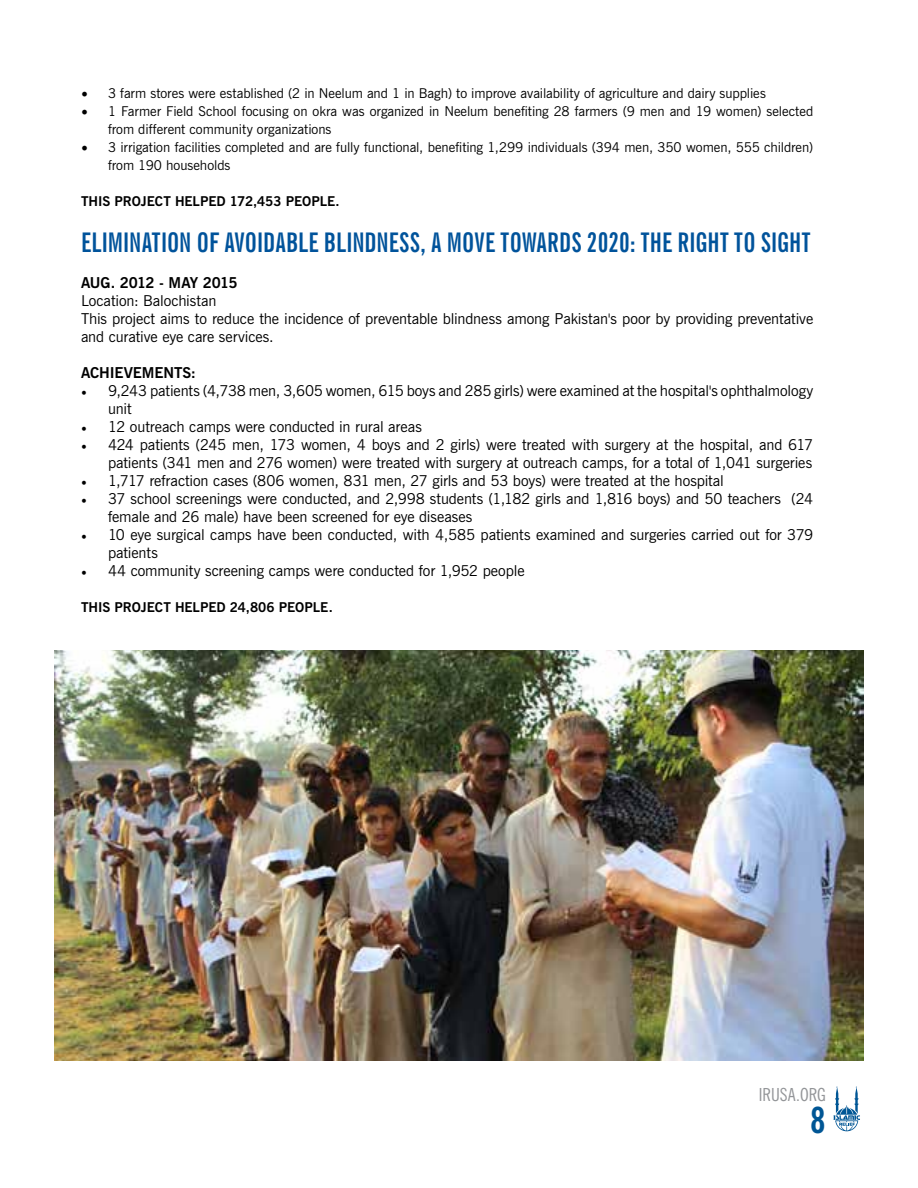
<style>
.page{position:relative;width:918px;height:1188px;background:#fff}
.page>*{position:absolute;margin:0;border:0;box-sizing:border-box;transform-origin:0 0}
.t1{font:700 condensed 36px "News Gothic BT";color:#005695}
.t2{font:700 extra-condensed 27px "News Gothic BT";letter-spacing:.005em;color:#00539b}
.t3{font:condensed 18px "News Gothic BT";color:#939598}
.t4{font:15px/18px "News Gothic BT";letter-spacing:-.005em;color:#000}
.t5{font:700 15px "News Gothic BT";letter-spacing:-.03em;color:#000}
.t6{font:700 15px "News Gothic BT";letter-spacing:-.01em;color:#000}
.t7{font:13.5px/18px "News Gothic BT";letter-spacing:-.005em;color:#000}
.t8{font:700 13.5px "News Gothic BT";letter-spacing:-.005em;color:#000}
.s1{font-family:"Minion Pro";font-size:18px}
.s2{font-family:"Minion Pro"}
</style>
<div class="page">
<svg style="left:833px;top:1086px;width:27px;height:45px"></svg>
<img style="left:54px;top:650px;width:810px;height:411px">
<p class="t7" style="left:81px;top:84px;width:686px"><span class="s1">•</span> 3 farm stores were established (2 in Neelum and 1 in Bagh) to improve availability of agriculture and dairy supplies</p>
<p class="t7" style="left:108px;top:102px;width:707px;text-indent:-27px"><span class="s1">•</span> 1 Farmer Field School focusing on okra was organized in Neelum benefiting 28 farmers (9 men and 19 women) selected from different community organizations</p>
<p class="t7" style="left:108px;top:138px;width:707px;text-indent:-27px"><span class="s1">•</span> 3 irrigation facilities completed and are fully functional, benefiting 1,299 individuals (394 men, 350 women, 555 children) from 190 households</p>
<p class="t8" style="left:81px;top:193px;width:260px">THIS PROJECT HELPED 172,453 PEOPLE.</p>
<h2 class="t2" style="left:81px;top:226px;width:731px">ELIMINATION OF AVOIDABLE BLINDNESS, A MOVE TOWARDS 2020: THE RIGHT TO SIGHT</h2>
<p class="t5" style="left:81px;top:274px;width:158px">AUG. 2012 - MAY 2015</p>
<p class="t4" style="left:81px;top:292px;width:734px">Location: Balochistan<br>This project aims to reduce the incidence of preventable blindness among Pakistan's poor by providing preventative and curative eye care services.</p>
<p class="t6" style="left:81px;top:364px;width:117px">ACHIEVEMENTS:</p>
<p class="t4" style="left:108px;top:382px;width:707px;text-indent:-27px"><span class="s2">•</span> 9,243 patients (4,738 men, 3,605 women, 615 boys and 285 girls) were examined at the hospital's ophthalmology unit</p>
<p class="t4" style="left:81px;top:418px;width:342px"><span class="s2">•</span> 12 outreach camps were conducted in rural areas</p>
<p class="t4" style="left:81px;top:436px;width:734px;text-align:right"><span class="s2">•</span> 424 patients (245 men, 173 women, 4 boys and 2 girls) were treated with surgery at the hospital, and 617 patients (341 men and 276 women) were treated with surgery at outreach camps, for a total of 1,041 surgeries</p>
<p class="t4" style="left:81px;top:472px;width:644px"><span class="s2">•</span> 1,717 refraction cases (806 women, 831 men, 27 girls and 53 boys) were treated at the hospital</p>
<p class="t4" style="left:108px;top:490px;width:707px;text-indent:-27px"><span class="s2">•</span> 37 school screenings were conducted, and 2,998 students (1,182 girls and 1,816 boys) and 50 teachers (24 female and 26 male) have been screened for eye diseases</p>
<p class="t4" style="left:108px;top:526px;width:707px;text-indent:-27px"><span class="s2">•</span> 10 eye surgical camps have been conducted, with 4,585 patients examined and surgeries carried out for 379 patients</p>
<p class="t4" style="left:81px;top:562px;width:445px"><span class="s2">•</span> 44 community screening camps were conducted for 1,952 people</p>
<p class="t8" style="left:81px;top:599px;width:253px">THIS PROJECT HELPED 24,806 PEOPLE.</p>
<p class="t3" style="left:759px;top:1084px;width:68px">IRUSA.ORG</p>
<h1 class="t1" style="left:810px;top:1098px;width:17px">8</h1>
</div>
